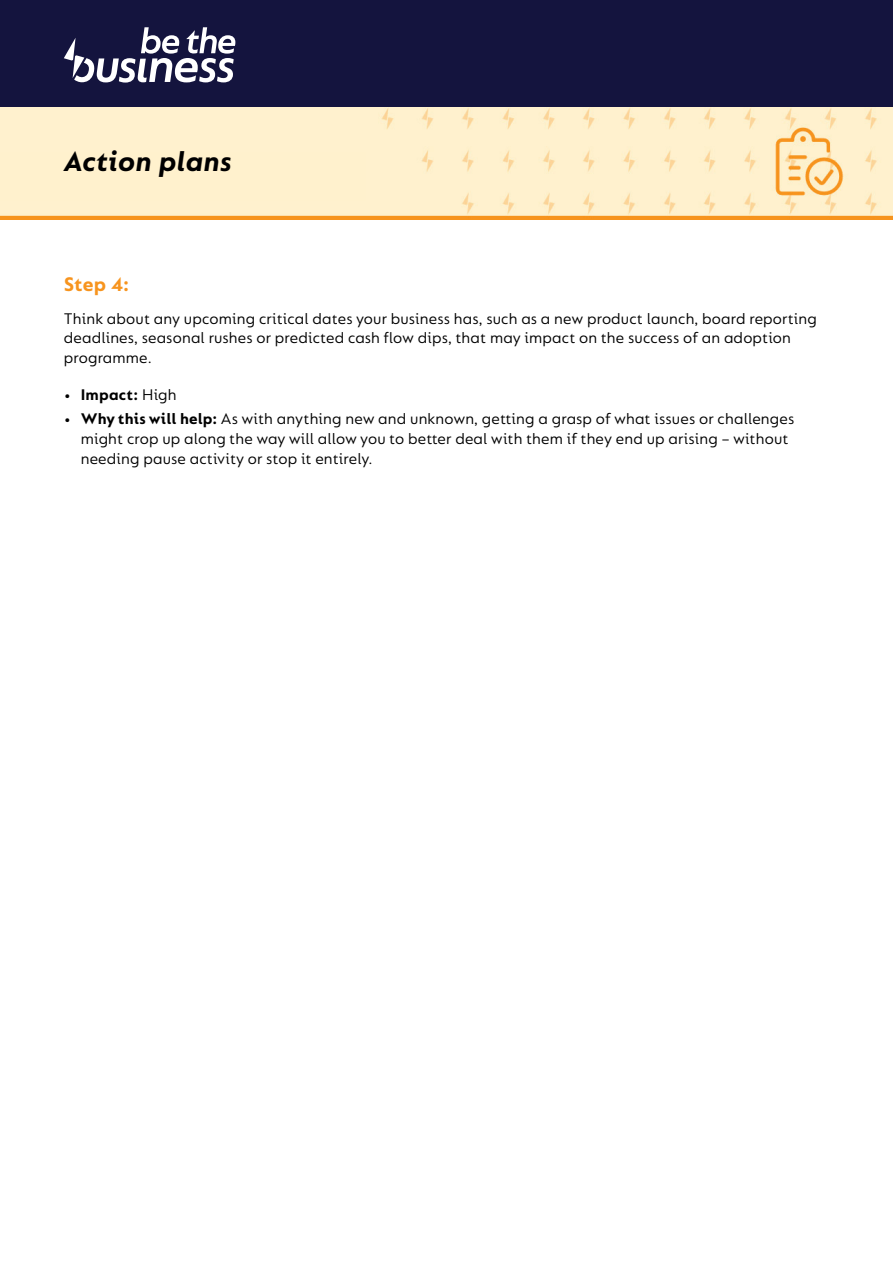
<style>
.page{position:relative;width:893px;height:1263px;background:#fff}
.page>*{position:absolute;margin:0;border:0;box-sizing:border-box;transform-origin:0 0}
.t1{font:italic 700 30px "FS Lucas";letter-spacing:.01em;color:#000}
.t2{font:700 21px "FS Lucas";color:#f7941e}
.t3{font:16.5px/19.8px "FS Lucas";letter-spacing:.01em;color:#000}
.t4{font:700 16.5px "FS Lucas";letter-spacing:.01em;color:#000}
.s1{font-weight:400}
.s2{font-weight:700}
</style>
<div class="page">
<div style="left:0;top:0;width:893px;height:108px;background:#14143e"></div>
<img style="left:0;top:107px;width:893px;height:112px">
<div style="left:0;top:152px;width:366px;height:49px;background:#fff1cd"></div>
<svg style="left:64px;top:27px;width:171px;height:56px"></svg>
<h1 class="t1" style="left:64px;top:144px;width:170px">Action plans</h1>
<p class="t2" style="left:64px;top:272px;width:67px">Step 4:</p>
<p class="t3" style="left:64px;top:308px;width:755px">Think about any upcoming critical dates your business has, such as a new product launch, board reporting deadlines, seasonal rushes or predicted cash flow dips, that may impact on the success of an adoption programme.</p>
<p class="t4" style="left:64px;top:385px;width:114px">• Impact: <span class="s1">High</span></p>
<p class="t3" style="left:81px;top:408px;width:715px;text-indent:-17px"><span class="s2">• Why this will help:</span> As with anything new and unknown, getting a grasp of what issues or challenges might crop up along the way will allow you to better deal with them if they end up arising – without needing pause activity or stop it entirely.</p>
</div>
